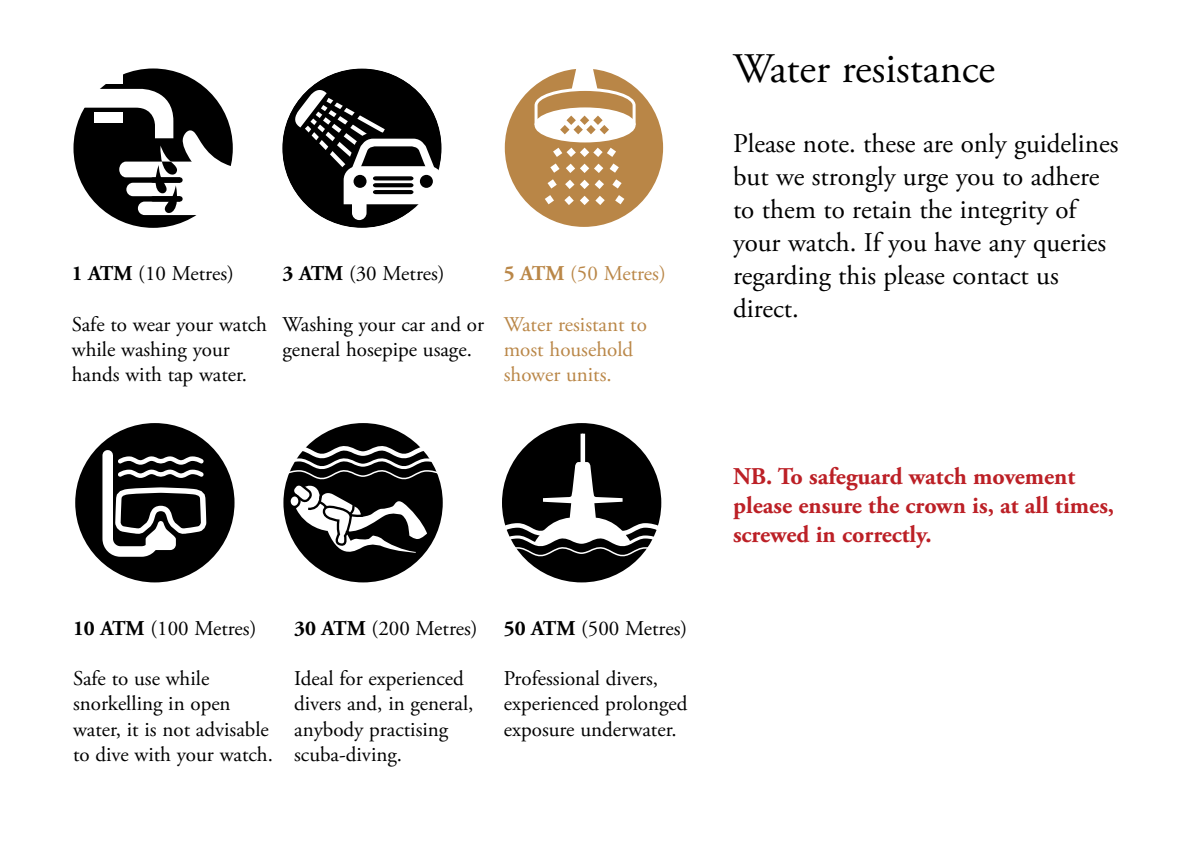
<style>
.page{position:relative;width:1191px;height:851px;background:#fff}
.page>*{position:absolute;margin:0;border:0;box-sizing:border-box;transform-origin:0 0}
.t1{font:42px "Adobe Garamond Pro";color:#000}
.t2{font:27px/33px "Adobe Garamond Pro";color:#000}
.t3{font:700 24px/28.8px "Adobe Garamond Pro";color:#bc2026}
.t4{font:21px/25.2px "Adobe Garamond Pro";color:#000}
.t5{font:21px/25.2px "Adobe Garamond Pro";color:#ba8748}
.s1{font-weight:700}
</style>
<div class="page">
<div style="left:73px;top:68px;width:160px;height:160px;background:#000;border-radius:50%"></div>
<div style="left:94px;top:73px;width:28px;height:11px;background:#fff"></div>
<svg style="left:73px;top:89px;width:160px;height:126px"></svg>
<svg style="left:282px;top:68px;width:160px;height:160px"></svg>
<div style="left:505px;top:68px;width:158px;height:159px;background:#b98647;border-radius:50%"></div>
<svg style="left:580px;top:196px;width:9px;height:9px"></svg>
<svg style="left:565px;top:180px;width:9px;height:9px"></svg>
<svg style="left:564px;top:196px;width:10px;height:9px"></svg>
<svg style="left:550px;top:163px;width:9px;height:10px"></svg>
<svg style="left:547px;top:179px;width:10px;height:9px"></svg>
<svg style="left:545px;top:195px;width:9px;height:9px"></svg>
<svg style="left:566px;top:164px;width:37px;height:9px"></svg>
<svg style="left:580px;top:180px;width:24px;height:9px"></svg>
<svg style="left:595px;top:196px;width:10px;height:9px"></svg>
<svg style="left:553px;top:148px;width:63px;height:9px"></svg>
<svg style="left:609px;top:163px;width:10px;height:10px"></svg>
<svg style="left:612px;top:179px;width:9px;height:9px"></svg>
<svg style="left:615px;top:195px;width:9px;height:9px"></svg>
<div style="left:536px;top:109px;width:98px;height:32px;background:#fff;border-radius:50%"></div>
<div style="left:534px;top:107px;width:101px;height:35px;border:3px solid #fff;border-radius:50%"></div>
<svg style="left:533px;top:68px;width:104px;height:66px"></svg>
<div style="left:75px;top:423px;width:159px;height:159px;background:#000;border-radius:50%"></div>
<svg style="left:97px;top:444px;width:115px;height:118px"></svg>
<div style="left:283px;top:423px;width:160px;height:159px;background:#000;border-radius:50%"></div>
<svg style="left:283px;top:443px;width:160px;height:127px"></svg>
<div style="left:502px;top:423px;width:159px;height:159px;background:#000;border-radius:50%"></div>
<svg style="left:502px;top:433px;width:160px;height:127px"></svg>
<p class="t4" style="left:72px;top:262px;width:163px"><span class="s1">1 ATM</span> (10 Metres)</p>
<p class="t4" style="left:72px;top:312px;width:197px">Safe to wear your watch while washing your hands with tap water.</p>
<p class="t4" style="left:282px;top:262px;width:163px"><span class="s1">3 ATM</span> (30 Metres)</p>
<p class="t4" style="left:282px;top:312px;width:203px">Washing your car and or general hosepipe usage.</p>
<p class="t5" style="left:504px;top:262px;width:163px"><span class="s1">5 ATM</span> (50 Metres)</p>
<p class="t5" style="left:504px;top:312px;width:145px">Water resistant to most household shower units.</p>
<p class="t4" style="left:73px;top:616px;width:185px"><span class="s1">10 ATM</span> (100 Metres)</p>
<p class="t4" style="left:73px;top:666px;width:201px">Safe to use while snorkelling in open water, it is not advisable to dive with your watch.</p>
<p class="t4" style="left:294px;top:616px;width:185px"><span class="s1">30 ATM</span> (200 Metres)</p>
<p class="t4" style="left:294px;top:666px;width:181px">Ideal for experienced divers and, in general, anybody practising scuba-diving.</p>
<p class="t4" style="left:504px;top:616px;width:185px"><span class="s1">50 ATM</span> (500 Metres)</p>
<p class="t4" style="left:504px;top:666px;width:185px">Professional divers, experienced prolonged exposure underwater.</p>
<h1 class="t1" style="left:733px;top:43px;width:264px">Water resistance</h1>
<p class="t2" style="left:733px;top:128px;width:387px">Please note. these are only guidelines but we strongly urge you to adhere to them to retain the integrity of your watch. If you have any queries regarding this please contact us direct.</p>
<p class="t3" style="left:733px;top:463px;width:383px">NB. To safeguard watch movement please ensure the crown is, at all times, screwed in correctly.</p>
</div>
